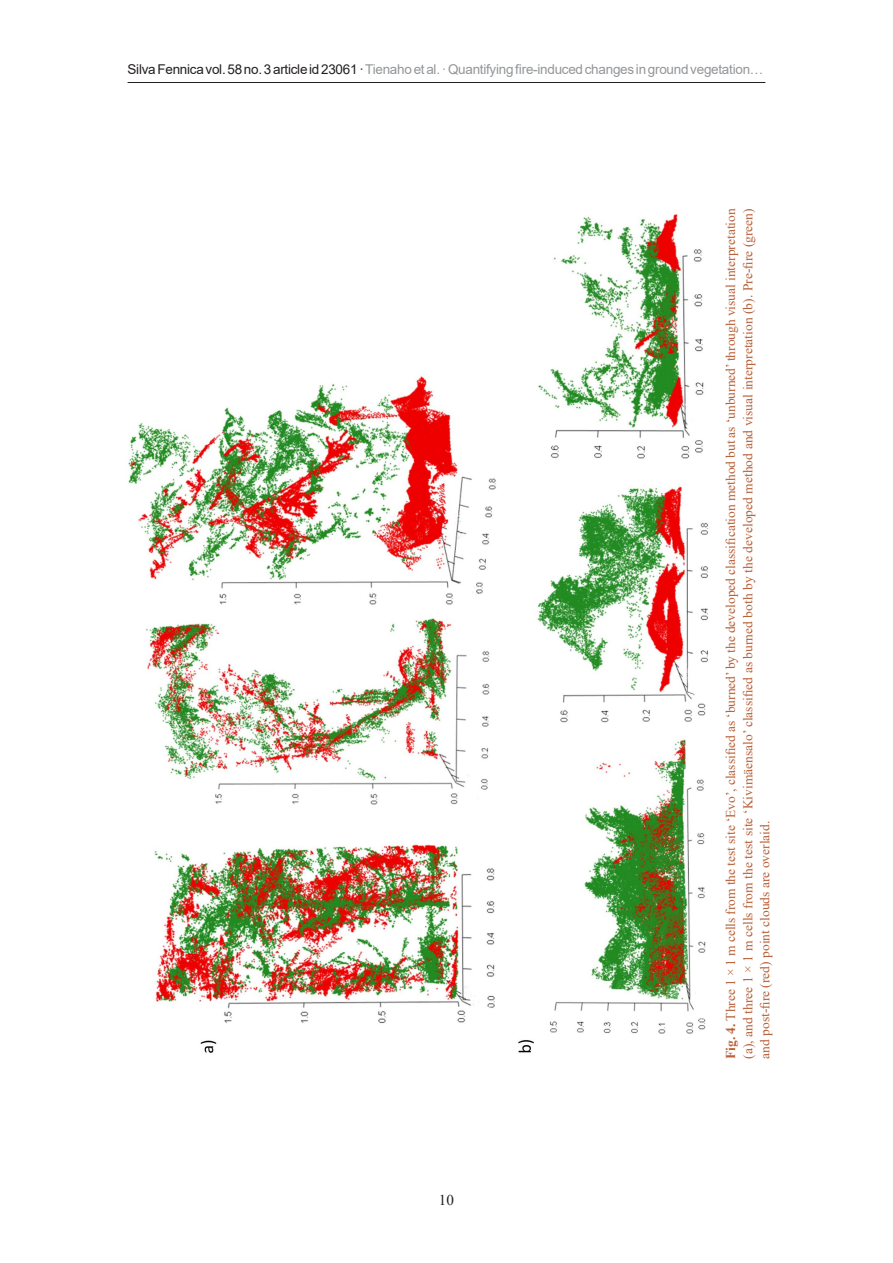
<style>
.page{position:relative;width:893px;height:1263px;background:#fff}
.page>*{position:absolute;margin:0;border:0;box-sizing:border-box;transform-origin:0 0}
.t1{font:15px "Times New Roman";color:#231f20}
.fig-caption{font:13.5px/17.2px "Times New Roman";color:#b7623a;text-align:justify}
.t2{font:13.5px "Arial";letter-spacing:-.02em;color:#939598}
.s1{color:#231f20}
.s2{font-weight:700}
</style>
<div class="page">
<hr style="left:128px;top:82px;width:637px;height:1px;background:#231f20">
<img style="left:128px;top:214px;width:580px;height:839px">
<p class="t2" style="left:128px;top:60px;width:637px"><span class="s1">Silva Fennica vol. 58 no. 3 article id 23061 ·</span> Tienaho et al. · Quantifying fire-induced changes in ground vegetation…</p>
<p class="t1" style="left:439px;top:1190px;width:16px">10</p>
<p class="fig-caption" style="left:721px;top:1059px;width:852px;rotate:-90deg"><span class="s2">Fig. 4.</span> Three 1 × 1 m cells from the test site ‘Evo’, classified as ‘burned’ by the developed classification method but as ‘unburned’ through visual interpretation (a), and three 1 × 1 m cells from the test site ‘Kivimäensalo’ classified as burned both by the developed method and visual interpretation (b). Pre-fire (green) and post-fire (red) point clouds are overlaid.</p>
</div>
